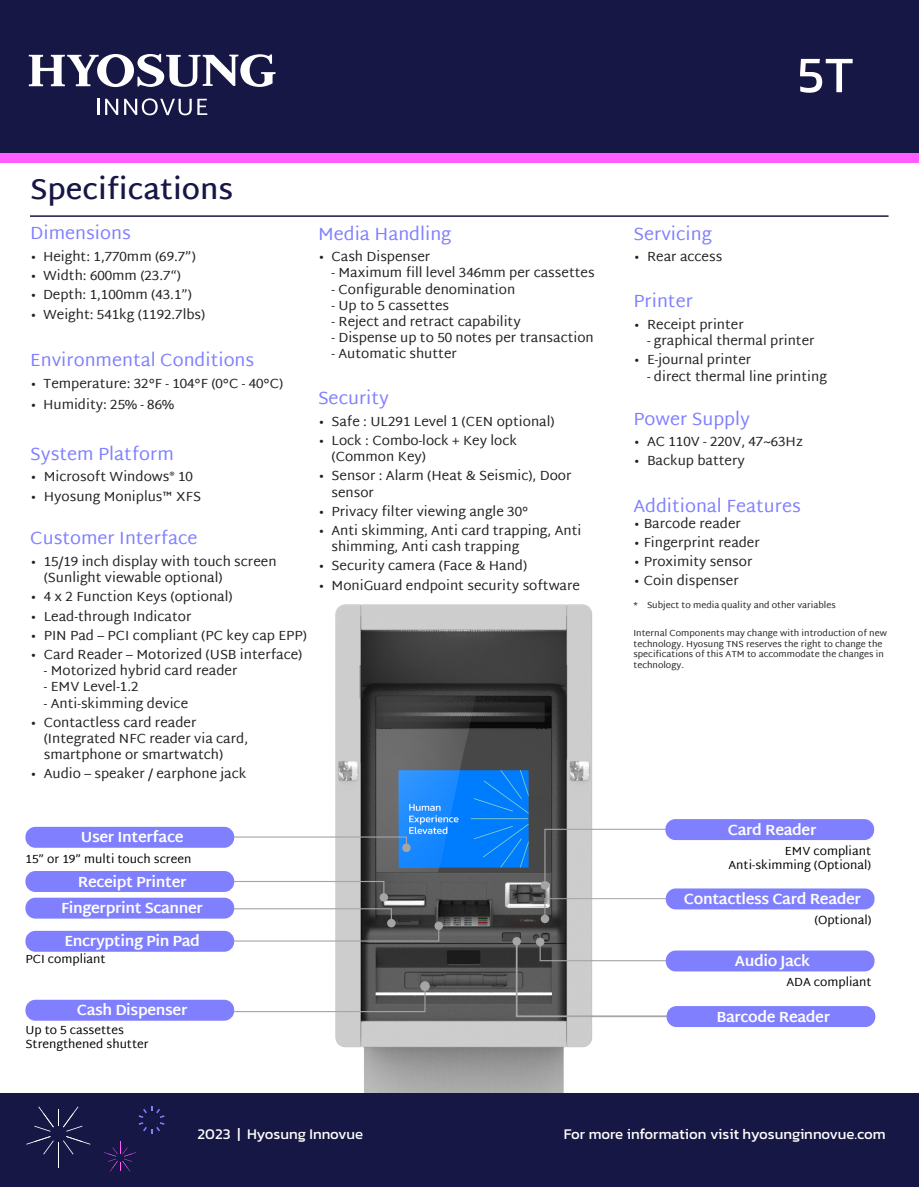
<style>
.page{position:relative;width:919px;height:1187px;background:#fff}
.page>*{position:absolute;margin:0;border:0;box-sizing:border-box;transform-origin:0 0}
.t1{font:51.75px "Kanit";color:#fff}
.t2{font:600 28.5px "Martel Sans";color:#171746}
.t3{font:18px "Martel Sans";color:#8080ff}
.t4{font:700 15px "Martel Sans";letter-spacing:-.025em;color:#fff}
.t5{font:15px "Kanit";color:#fff}
.t6{font:13.5px/16.2px "Martel Sans";color:#221f1f}
.t7{font:12px/14.4px "Martel Sans";color:#000;text-align:right}
.t8{font:9px/10.8px "Martel Sans";color:#221f1f}
</style>
<div class="page">
<img style="left:335px;top:605px;width:257px;height:487px">
<hr style="left:30px;top:215px;width:858px;height:2px;background:#171746">
<div style="left:0;top:0;width:918px;height:153px;background:#171746"></div>
<div style="left:0;top:1092px;width:918px;height:94px;background:#171746"></div>
<svg style="left:139px;top:1106px;width:25px;height:27px"></svg>
<svg style="left:26px;top:1106px;width:64px;height:61px"></svg>
<svg style="left:104px;top:1141px;width:32px;height:30px"></svg>
<svg style="left:28px;top:54px;width:248px;height:62px"></svg>
<div style="left:0;top:153px;width:918px;height:10px;background:#ff5dff"></div>
<svg style="left:543px;top:828px;width:129px;height:58px"></svg>
<div style="left:540px;top:881px;width:9px;height:8px;background:#a5a5a5;border-radius:50%"></div>
<div style="left:665px;top:819px;width:209px;height:21px;background:#8080ff;border-radius:10px"></div>
<svg style="left:544px;top:897px;width:226px;height:22px"></svg>
<div style="left:540px;top:914px;width:9px;height:9px;background:#a5a5a5;border-radius:50%"></div>
<div style="left:665px;top:888px;width:209px;height:21px;background:#8080ff;border-radius:10px"></div>
<div style="left:665px;top:950px;width:209px;height:21px;background:#8080ff;border-radius:10px"></div>
<svg style="left:128px;top:835px;width:279px;height:13px"></svg>
<div style="left:402px;top:843px;width:8px;height:9px;background:#a5a5a5;border-radius:50%"></div>
<div style="left:25px;top:826px;width:209px;height:21px;background:#8080ff;border-radius:10px"></div>
<svg style="left:129px;top:880px;width:256px;height:18px"></svg>
<div style="left:379px;top:893px;width:9px;height:8px;background:#a5a5a5;border-radius:50%"></div>
<div style="left:25px;top:871px;width:209px;height:20px;background:#8080ff;border-radius:10px"></div>
<div style="left:25px;top:897px;width:209px;height:21px;background:#8080ff;border-radius:10px"></div>
<svg style="left:232px;top:984px;width:194px;height:28px"></svg>
<div style="left:420px;top:981px;width:9px;height:9px;background:#a5a5a5;border-radius:50%"></div>
<div style="left:420px;top:981px;width:9px;height:10px;border:1px solid #a5a5a5;border-radius:50%"></div>
<div style="left:25px;top:999px;width:209px;height:21px;background:#8080ff;border-radius:10px"></div>
<svg style="left:515px;top:939px;width:257px;height:78px"></svg>
<svg style="left:512px;top:936px;width:9px;height:9px"></svg>
<div style="left:666px;top:1005px;width:209px;height:21px;background:#8080ff;border-radius:10px"></div>
<svg style="left:127px;top:907px;width:313px;height:35px"></svg>
<div style="left:434px;top:921px;width:9px;height:9px;background:#a5a5a5;border-radius:50%"></div>
<div style="left:25px;top:930px;width:209px;height:21px;background:#8080ff;border-radius:10px"></div>
<h2 class="t2" style="left:30px;top:172px;width:205px">Specifications</h2>
<h3 class="t3" style="left:30px;top:223px;width:102px">Dimensions</h3>
<p class="t6" style="left:30px;top:248px;width:167px">• Height: 1,770mm (69.7”)</p>
<p class="t6" style="left:30px;top:267px;width:152px">• Width: 600mm (23.7“)</p>
<p class="t6" style="left:30px;top:286px;width:163px">• Depth: 1,100mm (43.1”)</p>
<p class="t6" style="left:30px;top:306px;width:177px">• Weight: 541kg (1192.7lbs)</p>
<h3 class="t3" style="left:30px;top:349px;width:225px">Environmental Conditions</h3>
<p class="t6" style="left:30px;top:375px;width:254px">• Temperature: 32°F - 104°F (0°C - 40°C)</p>
<p class="t6" style="left:30px;top:396px;width:145px">• Humidity: 25% - 86%</p>
<h3 class="t3" style="left:30px;top:443px;width:145px">System Platform</h3>
<p class="t6" style="left:30px;top:468px;width:164px">• Microsoft Windows® 10</p>
<p class="t6" style="left:30px;top:487px;width:172px">• Hyosung Moniplus™ XFS</p>
<h3 class="t3" style="left:30px;top:527px;width:169px">Customer Interface</h3>
<p class="t6" style="left:44px;top:553px;width:234px;text-indent:-14px">• 15/19 inch display with touch screen (Sunlight viewable optional)</p>
<p class="t6" style="left:30px;top:588px;width:204px">• 4 x 2 Function Keys (optional)</p>
<p class="t6" style="left:30px;top:607px;width:163px">• Lead-through Indicator</p>
<p class="t6" style="left:30px;top:627px;width:278px">• PIN Pad – PCI compliant (PC key cap EPP)</p>
<p class="t6" style="left:30px;top:646px;width:274px">• Card Reader – Motorized (USB interface)</p>
<p class="t6" style="left:44px;top:662px;width:195px">- Motorized hybrid card reader</p>
<p class="t6" style="left:44px;top:678px;width:96px">- EMV Level-1.2</p>
<p class="t6" style="left:44px;top:694px;width:146px">- Anti-skimming device</p>
<p class="t6" style="left:44px;top:714px;width:206px;text-indent:-14px">• Contactless card reader (Integrated NFC reader via card, smartphone or smartwatch)</p>
<p class="t6" style="left:30px;top:765px;width:218px">• Audio – speaker / earphone jack</p>
<h3 class="t3" style="left:318px;top:223px;width:135px">Media Handling</h3>
<p class="t6" style="left:318px;top:248px;width:114px">• Cash Dispenser</p>
<p class="t6" style="left:331px;top:265px;width:264px">- Maximum fill level 346mm per cassettes</p>
<p class="t6" style="left:331px;top:281px;width:185px">- Configurable denomination</p>
<p class="t6" style="left:331px;top:297px;width:119px">- Up to 5 cassettes</p>
<p class="t6" style="left:331px;top:313px;width:191px">- Reject and retract capability</p>
<p class="t6" style="left:331px;top:329px;width:264px">- Dispense up to 50 notes per transaction</p>
<p class="t6" style="left:331px;top:346px;width:127px">- Automatic shutter</p>
<h3 class="t3" style="left:318px;top:387px;width:72px">Security</h3>
<p class="t6" style="left:318px;top:413px;width:238px">• Safe : UL291 Level 1 (CEN optional)</p>
<p class="t6" style="left:331px;top:432px;width:187px;text-indent:-14px">• Lock : Combo-lock + Key lock (Common Key)</p>
<p class="t6" style="left:331px;top:467px;width:241px;text-indent:-14px">• Sensor : Alarm (Heat &amp; Seismic), Door sensor</p>
<p class="t6" style="left:318px;top:503px;width:212px">• Privacy filter viewing angle 30°</p>
<p class="t6" style="left:331px;top:522px;width:251px;text-indent:-14px">• Anti skimming, Anti card trapping, Anti shimming, Anti cash trapping</p>
<p class="t6" style="left:318px;top:557px;width:211px">• Security camera (Face &amp; Hand)</p>
<p class="t6" style="left:318px;top:576px;width:263px">• MoniGuard endpoint security software</p>
<p class="t4" style="left:81px;top:828px;width:104px">User Interface</p>
<p class="t4" style="left:78px;top:872px;width:110px">Receipt Printer</p>
<p class="t7" style="left:25px;top:851px;width:167px">15” or 19” multi touch screen</p>
<p class="t4" style="left:61px;top:899px;width:143px">Fingerprint Scanner</p>
<p class="t4" style="left:64px;top:932px;width:137px">Encrypting Pin Pad</p>
<p class="t7" style="left:25px;top:951px;width:82px">PCI compliant</p>
<p class="t4" style="left:77px;top:1001px;width:112px">Cash Dispenser</p>
<p class="t7" style="left:25px;top:1022px;width:125px;text-align:left">Up to 5 cassettes<br>Strengthened shutter</p>
<h1 class="t1" style="left:797px;top:37px;width:57px">5T</h1>
<h3 class="t3" style="left:633px;top:223px;width:80px">Servicing</h3>
<p class="t6" style="left:633px;top:248px;width:90px">• Rear access</p>
<h3 class="t3" style="left:633px;top:291px;width:61px">Printer</h3>
<p class="t6" style="left:633px;top:316px;width:112px">• Receipt printer</p>
<p class="t6" style="left:647px;top:332px;width:169px">- graphical thermal printer</p>
<p class="t6" style="left:633px;top:352px;width:119px">• E-journal printer</p>
<p class="t6" style="left:647px;top:368px;width:181px">- direct thermal line printing</p>
<h3 class="t3" style="left:633px;top:408px;width:118px">Power Supply</h3>
<p class="t6" style="left:633px;top:433px;width:171px">• AC 110V - 220V, 47~63Hz</p>
<p class="t6" style="left:633px;top:452px;width:113px">• Backup battery</p>
<h3 class="t3" style="left:633px;top:495px;width:169px">Additional Features</h3>
<p class="t6" style="left:633px;top:515px;width:109px">• Barcode reader</p>
<p class="t6" style="left:633px;top:534px;width:128px">• Fingerprint reader</p>
<p class="t6" style="left:633px;top:553px;width:120px">• Proximity sensor</p>
<p class="t6" style="left:633px;top:572px;width:107px">• Coin dispenser</p>
<p class="t8" style="left:633px;top:599px;width:204px">* Subject to media quality and other variables</p>
<p class="t8" style="left:633px;top:627px;width:255px">Internal Components may change with introduction of new technology. Hyosung TNS reserves the right to change the specifications of this ATM to accommodate the changes in technology.</p>
<p class="t4" style="left:727px;top:820px;width:90px">Card Reader</p>
<p class="t7" style="left:728px;top:843px;width:144px">EMV compliant<br>Anti-skimming (Optional)</p>
<p class="t4" style="left:683px;top:889px;width:179px">Contactless Card Reader</p>
<p class="t7" style="left:814px;top:912px;width:59px">(Optional)</p>
<p class="t4" style="left:734px;top:952px;width:77px">Audio Jack</p>
<p class="t7" style="left:786px;top:974px;width:87px">ADA compliant</p>
<p class="t4" style="left:716px;top:1007px;width:115px">Barcode Reader</p>
<p class="t5" style="left:198px;top:1122px;width:167px">2023 | Hyosung Innovue</p>
<p class="t5" style="left:564px;top:1122px;width:323px">For more information visit hyosunginnovue.com</p>
</div>
